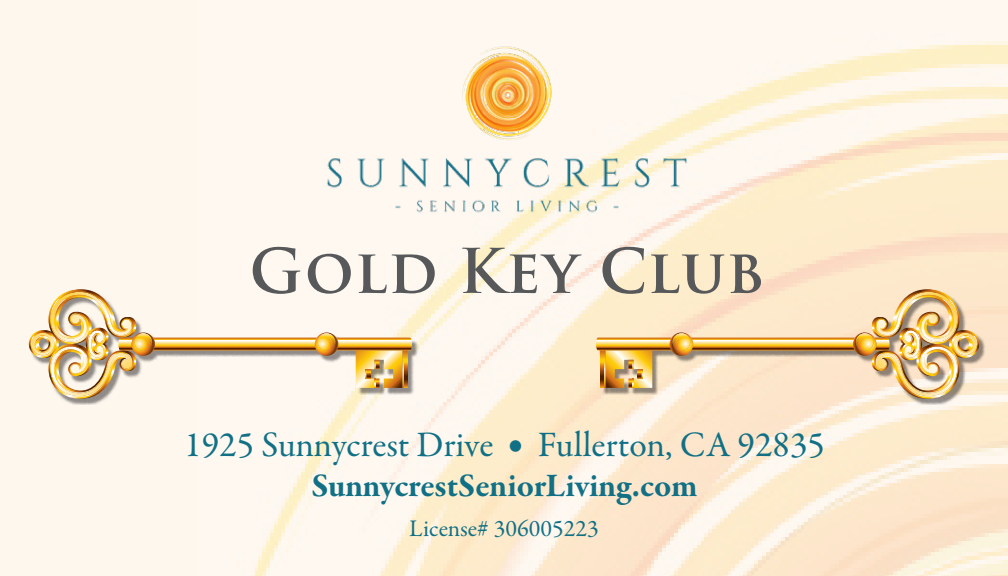
<style>
.page{position:relative;width:1008px;height:576px;background:#fef7ee}
.page>*{position:absolute;margin:0;border:0;box-sizing:border-box;transform-origin:0 0}
.t1{font:600 60px "Trajan Pro 3";letter-spacing:.01em;color:#57585a}
.t2{font:36px "Garamond Premr Pro";color:#117085}
.t3{font:700 33.6px "Garamond Premr Pro";letter-spacing:-.005em;color:#117085}
.t4{font:24px "Garamond Premr Pro";color:#117085}
</style>
<div class="page">
<img style="left:251px;top:45px;width:757px;height:531px">
<img style="left:320px;top:45px;width:374px;height:174px">
<div style="left:31px;top:292px;width:387px;height:113px;background:#231f20;opacity:.51"></div>
<svg style="left:29px;top:289px;width:383px;height:110px"></svg>
<div style="left:599px;top:292px;width:387px;height:113px;background:#231f20;opacity:.51"></div>
<svg style="left:596px;top:289px;width:383px;height:110px;background:#ecd1a6"></svg>
<p class="t1" style="left:249px;top:228px;width:516px">Gold Key Club</p>
<p class="t2" style="left:184px;top:423px;width:642px">1925 Sunnycrest Drive • Fullerton, CA 92835</p>
<p class="t3" style="left:311px;top:465px;width:388px">SunnycrestSeniorLiving.com</p>
<p class="t4" style="left:409px;top:514px;width:191px">License# 306005223</p>
</div>
